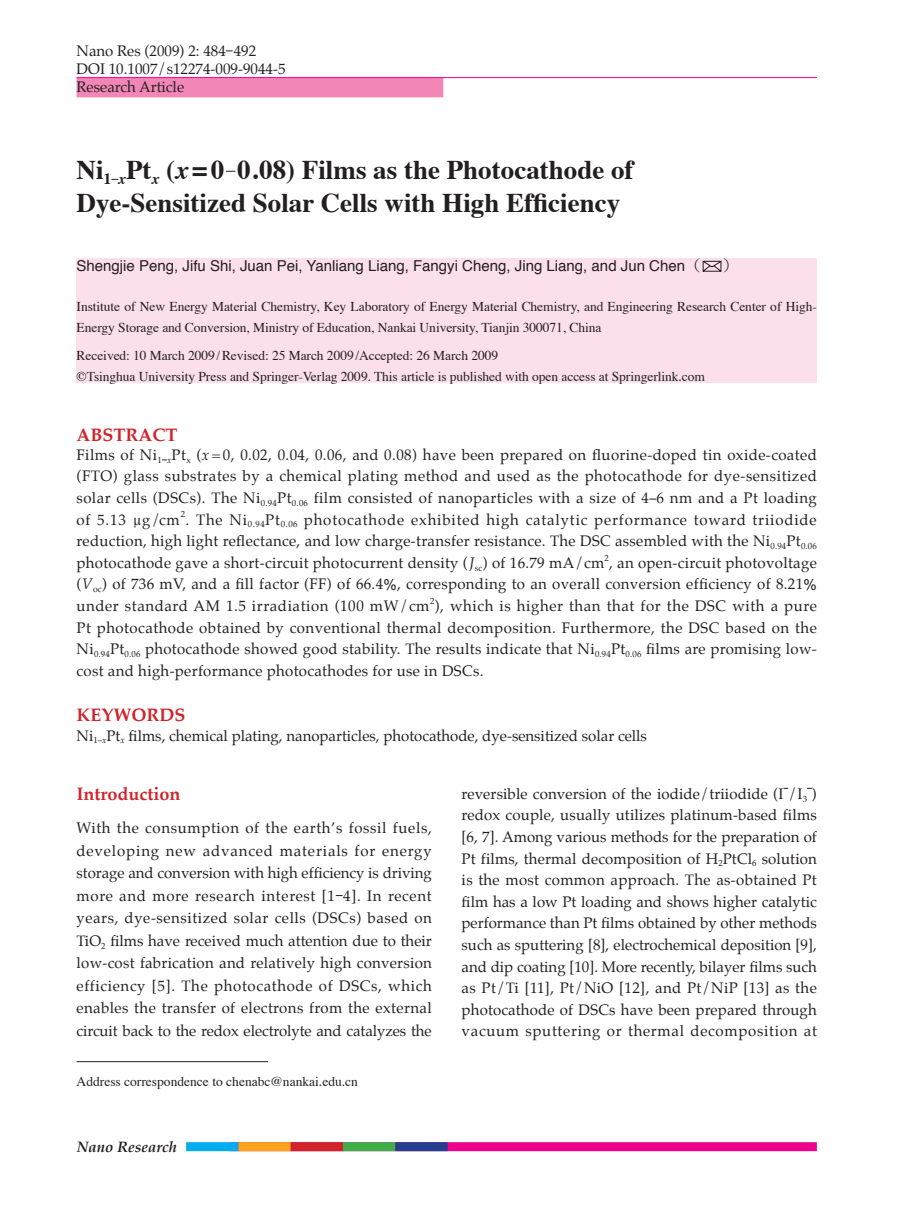
<style>
.page{position:relative;width:919px;height:1212px;background:#fff}
.page>*{position:absolute;margin:0;border:0;box-sizing:border-box;transform-origin:0 0}
.t1{font:700 27px/32.4px "Times";color:#231f20}
.t2{font:700 18px "Palatino";color:#d1232a}
.t3{font:15px/21.6px "Palatino";letter-spacing:.02em;color:#231f20;text-align:justify}
.t4{font:15px/18px "Palatino";color:#231f20}
.t5{font:15px "Helvetica";color:#231f20}
.t6{font:italic 700 15px "Palatino";color:#231f20}
.t7{font:15px "Koz Min Pro Regular 90 pv RKSJ H";color:#231f20}
.t8{font:13.5px/20.2px "Times";letter-spacing:-.005em;color:#231f20}
.t9{font:8.7px "Palatino";color:#231f20}
.s1{font-style:italic}
.s2{font-family:"Koz Min Pro Regular 90 pv RKSJ H"}
.s3{font-family:"Arial"}
</style>
<div class="page">
<div style="left:77px;top:78px;width:365px;height:19px;background:#f287b6"></div>
<div style="left:77px;top:78px;width:366px;height:19px;border:2px solid #f287b6"></div>
<div style="left:77px;top:259px;width:739px;height:124px;background:#fbdfeb"></div>
<svg style="left:702px;top:261px;width:19px;height:11px"></svg>
<hr style="left:77px;top:77px;width:739px;height:1px;background:#ed028c">
<hr style="left:77px;top:1061px;width:191px;height:1px;background:#231f20">
<div style="left:230px;top:1142px;width:586px;height:9px;background:#ed028c"></div>
<div style="left:186px;top:1142px;width:52px;height:9px;background:#00aeef"></div>
<div style="left:238px;top:1142px;width:53px;height:9px;background:#f9a51b"></div>
<div style="left:291px;top:1142px;width:52px;height:9px;background:#d1232a"></div>
<div style="left:343px;top:1142px;width:52px;height:9px;background:#40ae49"></div>
<div style="left:395px;top:1142px;width:52px;height:9px;background:#253f8e"></div>
<p class="t4" style="left:77px;top:43px;width:210px">Nano Res (2009) 2: 484 492<br>DOI 10.1007/s12274-009-9044-5<br>Research Article</p>
<h1 class="t1" style="left:77px;top:156px;width:558px">Ni<sub>1</sub> <sub>x</sub>Pt<sub>x</sub> (<span class="s1">x</span>= 0 0.08) Films as the Photocathode of<br>Dye-Sensitized Solar Cells with High Efficiency</h1>
<p class="t5" style="left:77px;top:259px;width:625px">Shengjie Peng, Jifu Shi, Juan Pei, Yanliang Liang, Fangyi Cheng, Jing Liang, and Jun Chen<span class="s2">（</span></p>
<p class="t7" style="left:723px;top:260px;width:16px">）</p>
<p class="t8" style="left:77px;top:298px;width:741px">Institute of New Energy Material Chemistry, Key Laboratory of Energy Material Chemistry, and Engineering Research Center of High-<br>Energy Storage and Conversion, Ministry of Education, Nankai University, Tianjin 300071, China</p>
<p class="t8" style="left:77px;top:347px;width:630px">Received: 10 March 2009/Revised: 25 March 2009/Accepted: 26 March 2009<br>©Tsinghua University Press and Springer-Verlag 2009. This article is published with open access at Springerlink.com</p>
<p class="t2" style="left:77px;top:426px;width:103px">ABSTRACT</p>
<p class="t3" style="left:77px;top:445px;width:741px">Films of Ni<sub>1</sub> <sub>x</sub>Pt<sub>x</sub> (<span class="s1">x</span>= 0, 0.02, 0.04, 0.06, and 0.08) have been prepared on fluorine-doped tin oxide-coated (FTO) glass substrates by a chemical plating method and used as the photocathode for dye-sensitized solar cells (DSCs). The Ni<sub>0.94</sub>Pt<sub>0.06</sub> film consisted of nanoparticles with a size of 4 6 nm and a Pt loading of 5.13 μg/cm . The Ni<sub>0.94</sub>Pt<sub>0.06</sub> photocathode exhibited high catalytic performance toward triiodide</p>
<p class="t9" style="left:181px;top:510px;width:6px">2</p>
<p class="t3" style="left:77px;top:531px;width:741px">reduction, high light reflectance, and low charge-transfer resistance. The DSC assembled with the Ni<sub>0.94</sub>Pt<sub>0.06 </sub>photocathode gave a short-circuit photocurrent density (<span class="s1">J</span><sub>sc</sub>) of 16.79 mA/cm , an open-circuit photovoltage</p>
<p class="t9" style="left:604px;top:553px;width:6px">2</p>
<p class="t3" style="left:77px;top:574px;width:741px">(<span class="s1">V</span><sub>oc</sub>) of 736 mV, and a fill factor (FF) of 66.4<span class="s3">%</span>, corresponding to an overall conversion efficiency of 8.21<span class="s3">% </span>under standard AM 1.5 irradiation (100 mW/cm ), which is higher than that for the DSC with a pure</p>
<p class="t9" style="left:430px;top:597px;width:6px">2</p>
<p class="t3" style="left:77px;top:618px;width:741px">Pt photocathode obtained by conventional thermal decomposition. Furthermore, the DSC based on the Ni<sub>0.94</sub>Pt<sub>0.06</sub> photocathode showed good stability. The results indicate that Ni<sub>0.94</sub>Pt<sub>0.06</sub> films are promising low&shy;cost and high-performance photocathodes for use in DSCs.</p>
<p class="t2" style="left:77px;top:707px;width:110px">KEYWORDS</p>
<p class="t4" style="left:77px;top:727px;width:572px">Ni<sub>1–</sub><sub>x</sub>Pt<sub>x</sub> films, chemical plating, nanoparticles, photocathode, dye-sensitized solar cells</p>
<p class="t2" style="left:77px;top:785px;width:105px">Introduction</p>
<p class="t3" style="left:77px;top:818px;width:357px;line-height:22.5px">With the consumption of the earth’s fossil fuels, developing new advanced materials for energy storage and conversion with high efficiency is driving more and more research interest [1 4]. In recent years, dye-sensitized solar cells (DSCs) based on TiO<sub>2</sub> films have received much attention due to their low-cost fabrication and relatively high conversion efficiency [5]. The photocathode of DSCs, which enables the transfer of electrons from the external circuit back to the redox electrolyte and catalyzes the</p>
<p class="t8" style="left:77px;top:1073px;width:283px">Address correspondence to chenabc@nankai.edu.cn</p>
<p class="t6" style="left:77px;top:1139px;width:102px">Nano Research</p>
<p class="t3" style="left:461px;top:784px;width:357px">reversible conversion of the iodide/triiodide (I /I<sub>3</sub> ) redox couple, usually utilizes platinum-based films [6, 7]. Among various methods for the preparation of Pt films, thermal decomposition of H<sub>2</sub>PtCl<sub>6</sub> solution is the most common approach. The as-obtained Pt film has a low Pt loading and shows higher catalytic performance than Pt films obtained by other methods such as sputtering [8], electrochemical deposition [9], and dip coating [10]. More recently, bilayer films such as Pt/Ti [11], Pt/NiO [12], and Pt/NiP [13] as the photocathode of DSCs have been prepared through vacuum sputtering or thermal decomposition at</p>
</div>
